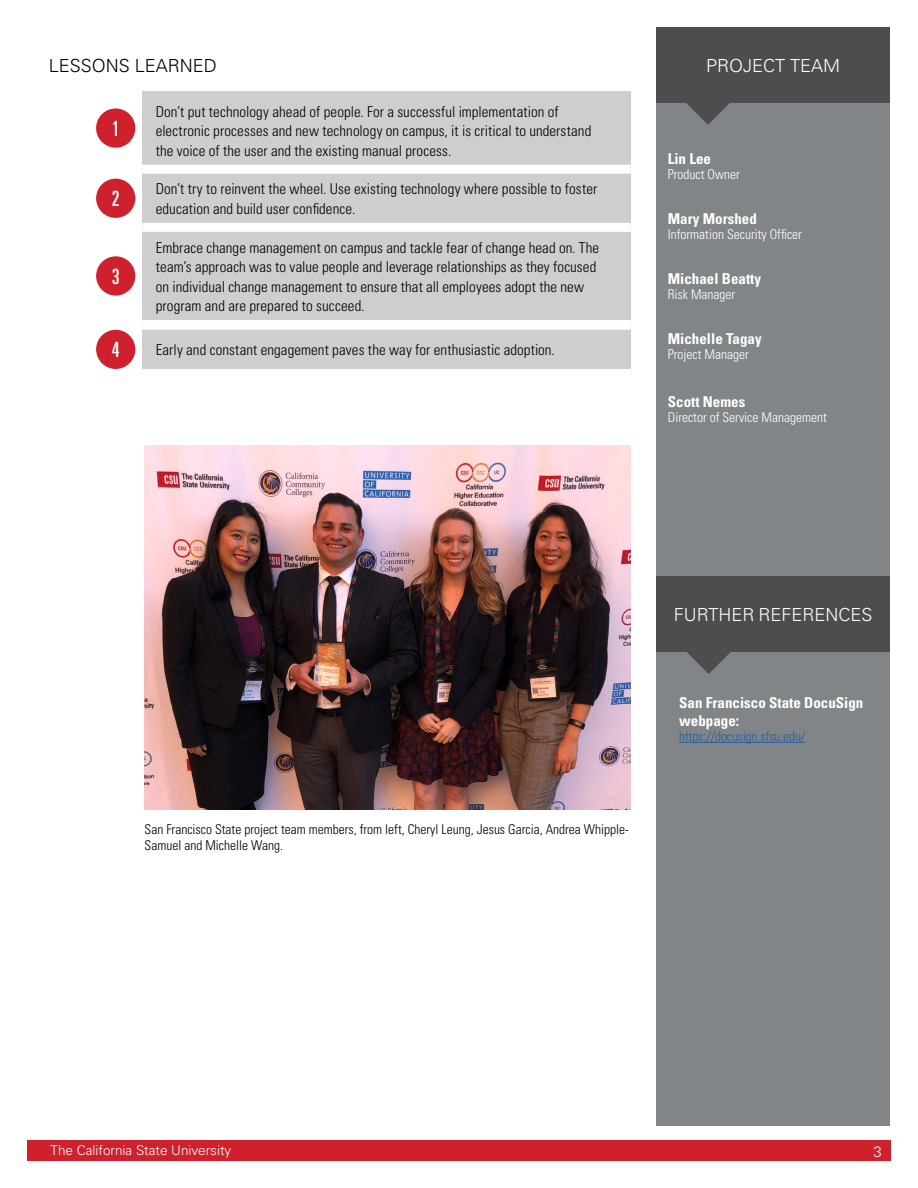
<style>
.page{position:relative;width:918px;height:1188px;background:#fff}
.page>*{position:absolute;margin:0;border:0;box-sizing:border-box;transform-origin:0 0}
.t1{font:ultra-condensed 21px "Univers";color:#fff}
.t2{font:300 18px "Univers";color:#fff}
.t3{font:300 18px "Univers";color:#000}
.t4{font:300 condensed 15px/19.5px "Univers";letter-spacing:.005em;color:#000}
.t5{font:700 condensed 15px/18px "Univers";color:#fff}
.t6{font:300 15px "Univers";color:#fff}
.t7{font:300 condensed 13.5px/16.2px "Univers";color:#000}
.t8{font:300 condensed 13.5px "Univers";color:#fff}
.t9{font:300 13.5px "Univers";color:#fff}
.t10{font:300 condensed 13.5px "Univers";letter-spacing:-.01em;color:#215e9e}
</style>
<div class="page">
<div style="left:27px;top:1141px;width:864px;height:20px;background:#cf202e"></div>
<div style="left:142px;top:91px;width:489px;height:78px;background:#cdced0"></div>
<div style="left:142px;top:169px;width:489px;height:58px;background:#cdced0"></div>
<div style="left:142px;top:227px;width:489px;height:98px;background:#cdced0"></div>
<div style="left:142px;top:165px;width:489px;height:9px;background:#fff"></div>
<div style="left:142px;top:223px;width:489px;height:9px;background:#fff"></div>
<div style="left:142px;top:320px;width:489px;height:9px;background:#fff"></div>
<div style="left:142px;top:325px;width:489px;height:48px;background:#cdced0"></div>
<div style="left:142px;top:321px;width:489px;height:9px;background:#fff"></div>
<div style="left:142px;top:369px;width:489px;height:9px;background:#fff"></div>
<img style="left:145px;top:445px;width:486px;height:365px">
<div style="left:656px;top:27px;width:234px;height:1098px;background:#828588"></div>
<div style="left:656px;top:576px;width:234px;height:76px;background:#4d4d4f"></div>
<svg style="left:687px;top:652px;width:44px;height:22px"></svg>
<hr style="left:679px;top:742px;width:126px;height:1px;background:#215e9e">
<div style="left:656px;top:27px;width:234px;height:75px;background:#4d4d4f"></div>
<svg style="left:685px;top:102px;width:46px;height:23px"></svg>
<div style="left:96px;top:108px;width:39px;height:40px;background:#cf202e;border-radius:50%"></div>
<div style="left:96px;top:179px;width:39px;height:39px;background:#cf202e;border-radius:50%"></div>
<div style="left:96px;top:256px;width:39px;height:40px;background:#cf202e;border-radius:50%"></div>
<div style="left:96px;top:330px;width:39px;height:39px;background:#cf202e;border-radius:50%"></div>
<h2 class="t3" style="left:49px;top:55px;width:170px">LESSONS LEARNED</h2>
<p class="t4" style="left:156px;top:101px;width:437px">Don’t put technology ahead of people. For a successful implementation of electronic processes and new technology on campus, it is critical to understand the voice of the user and the existing manual process.</p>
<p class="t4" style="left:156px;top:179px;width:443px">Don’t try to reinvent the wheel. Use existing technology where possible to foster education and build user confidence.</p>
<p class="t1" style="left:112px;top:117px;width:9px">1</p>
<h1 class="t1" style="left:112px;top:187px;width:9px">2</h1>
<p class="t1" style="left:112px;top:264px;width:9px">3</p>
<h1 class="t1" style="left:112px;top:338px;width:9px">4</h1>
<p class="t4" style="left:156px;top:237px;width:445px">Embrace change management on campus and tackle fear of change head on. The team’s approach was to value people and leverage relationships as they focused on individual change management to ensure that all employees adopt the new program and are prepared to succeed.</p>
<p class="t4" style="left:156px;top:340px;width:401px">Early and constant engagement paves the way for enthusiastic adoption.</p>
<p class="t2" style="left:706px;top:55px;width:136px">PROJECT TEAM</p>
<p class="t5" style="left:668px;top:149px;width:45px">Lin Lee</p>
<p class="t8" style="left:668px;top:166px;width:73px">Product Owner</p>
<p class="t5" style="left:668px;top:209px;width:91px">Mary Morshed</p>
<p class="t8" style="left:668px;top:226px;width:136px">Information Security Officer</p>
<p class="t5" style="left:668px;top:269px;width:95px">Michael Beatty</p>
<p class="t8" style="left:668px;top:286px;width:69px">Risk Manager</p>
<p class="t5" style="left:668px;top:329px;width:95px">Michelle Tagay</p>
<p class="t8" style="left:668px;top:346px;width:82px">Project Manager</p>
<p class="t5" style="left:668px;top:392px;width:79px">Scott Nemes</p>
<p class="t8" style="left:668px;top:409px;width:160px">Director of Service Management</p>
<p class="t7" style="left:145px;top:821px;width:486px">San Francisco State project team members, from left, Cheryl Leung, Jesus Garcia, Andrea Whipple-<br>Samuel and Michelle Wang.</p>
<h2 class="t2" style="left:674px;top:604px;width:200px">FURTHER REFERENCES</h2>
<p class="t5" style="left:679px;top:693px;width:186px">San Francisco State DocuSign webpage:</p>
<p class="t10" style="left:679px;top:728px;width:128px">https://docusign.sfsu.edu/</p>
<p class="t9" style="left:51px;top:1142px;width:182px">The California State University</p>
<p class="t6" style="left:874px;top:1143px;width:10px">3</p>
</div>
